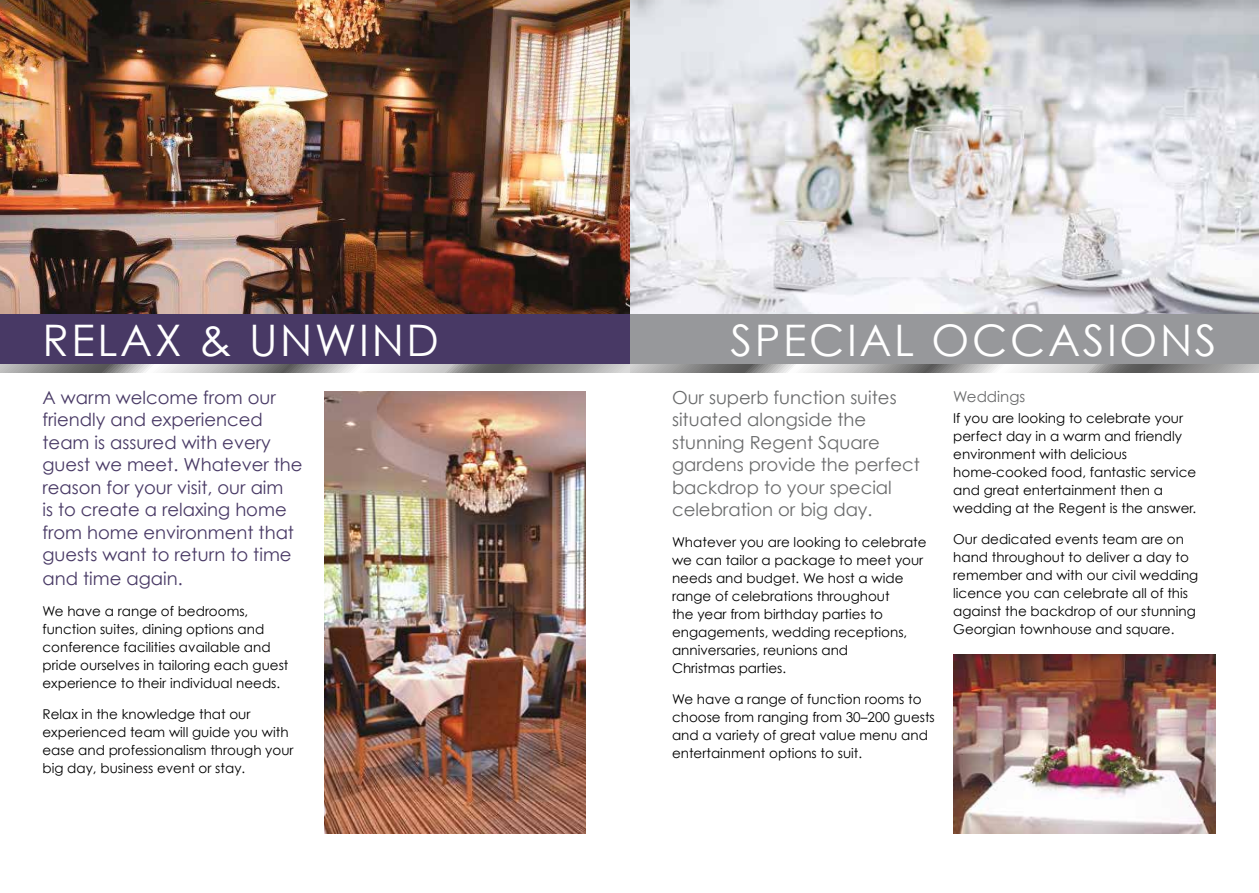
<style>
.page{position:relative;width:1259px;height:893px;background:#fff}
.page>*{position:absolute;margin:0;border:0;box-sizing:border-box;transform-origin:0 0}
.t1{font:43.5px "Century Gothic";letter-spacing:.06em;color:#fff}
.t2{font:18px/22.6px "Century Gothic";color:#483965}
.t3{font:18px/22.5px "Century Gothic";color:#6a6b6c}
.t4{font:15px "Century Gothic";color:#6a6b6c}
.t5{font:13.5px/18px "Century Gothic";color:#000}
</style>
<div class="page">
<img style="left:0;top:0;width:1259px;height:315px">
<div style="left:629px;top:315px;width:630px;height:51px;background:#97989b"></div>
<svg style="left:629px;top:364px;width:630px;height:9px;background:#a8a7a7"></svg>
<img style="left:953px;top:655px;width:262px;height:178px">
<div style="left:0;top:315px;width:629px;height:51px;background:#483965"></div>
<svg style="left:0;top:364px;width:629px;height:9px;background:#a8a8a7"></svg>
<img style="left:324px;top:391px;width:262px;height:442px">
<h1 class="t1" style="left:43px;top:314px;width:398px">RELAX &amp; UNWIND</h1>
<h1 class="t1" style="left:730px;top:314px;width:487px">SPECIAL OCCASIONS</h1>
<h2 class="t2" style="left:43px;top:386px;width:262px">A warm welcome from our friendly and experienced team is assured with every guest we meet. Whatever the reason for your visit, our aim<br>is to create a relaxing home from home environment that guests want to return to time and time again.</h2>
<p class="t5" style="left:43px;top:602px;width:247px">We have a range of bedrooms, function suites, dining options and conference facilities available and pride ourselves in tailoring each guest experience to their individual needs.</p>
<p class="t5" style="left:43px;top:705px;width:253px">Relax in the knowledge that our experienced team will guide you with ease and professionalism through your big day, business event or stay.</p>
<h2 class="t3" style="left:672px;top:386px;width:249px">Our superb function suites situated alongside the stunning Regent Square gardens provide the perfect backdrop to your special celebration or big day.</h2>
<p class="t5" style="left:672px;top:533px;width:256px">Whatever you are looking to celebrate we can tailor a package to meet your needs and budget. We host a wide range of celebrations throughout<br>the year from birthday parties to engagements, wedding receptions, anniversaries, reunions and<br>Christmas parties.</p>
<p class="t5" style="left:672px;top:690px;width:264px">We have a range of function rooms to choose from ranging from 30–200 guests and a variety of great value menu and entertainment options to suit.</p>
<p class="t4" style="left:953px;top:388px;width:74px">Weddings</p>
<p class="t5" style="left:953px;top:409px;width:244px">If you are looking to celebrate your perfect day in a warm and friendly environment with delicious home-cooked food, fantastic service and great entertainment then a wedding at the Regent is the answer.</p>
<p class="t5" style="left:953px;top:530px;width:246px">Our dedicated events team are on hand throughout to deliver a day to remember and with our civil wedding licence you can celebrate all of this against the backdrop of our stunning Georgian townhouse and square.</p>
</div>
